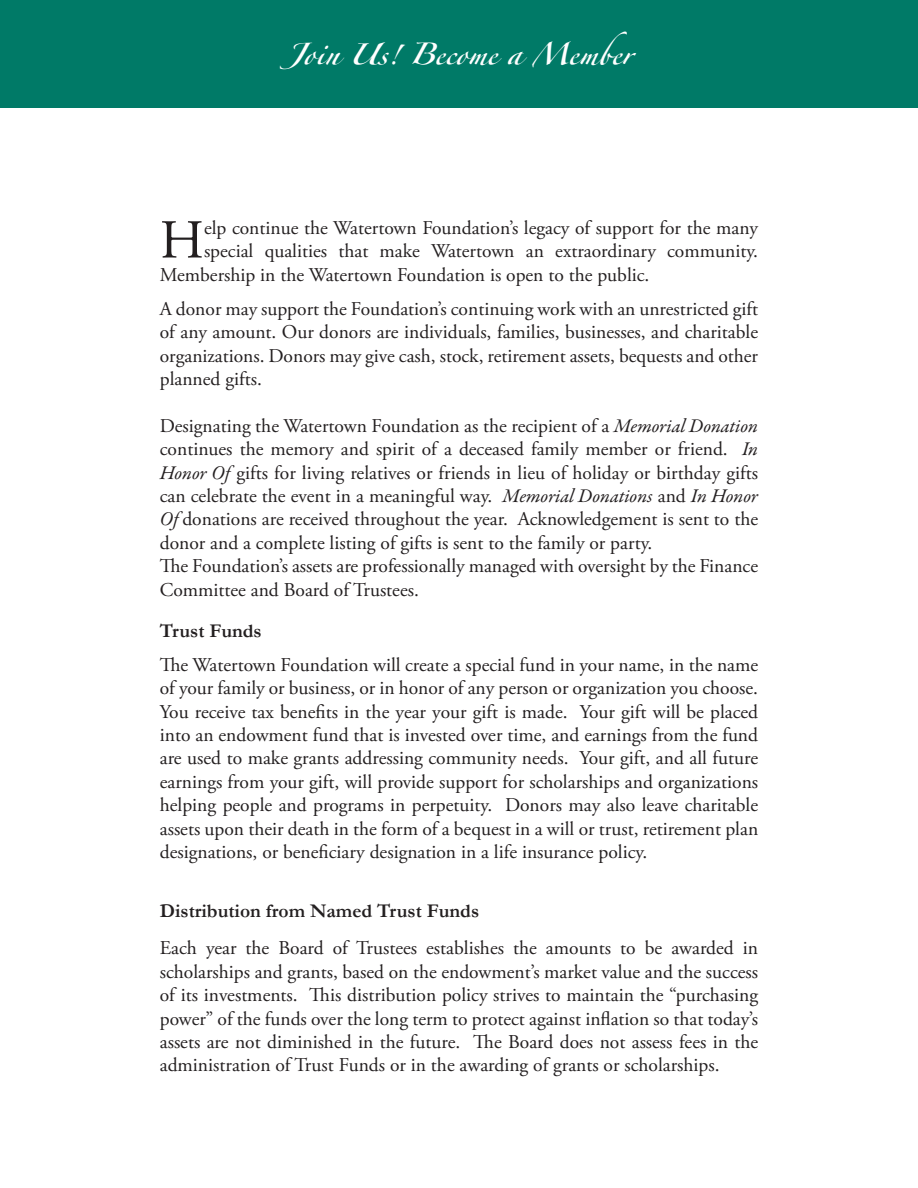
<style>
.page{position:relative;width:918px;height:1188px;background:#fff}
.page>*{position:absolute;margin:0;border:0;box-sizing:border-box;transform-origin:0 0}
.t1{font:54.75px "Adobe Garamond Pro";color:#231f20}
.t2{font:48px "Zapfino Forte LT Pro";color:#fff}
.t3{font:19.5px/23.4px "Adobe Garamond Pro";color:#231f20;text-align:justify}
.t4{font:700 19.5px "Garamond";color:#231f20}
.s1{font-family:"Garamond Premr Pro";font-style:italic}
</style>
<div class="page">
<div style="left:0;top:0;width:918px;height:108px;background:#007a67"></div>
<h2 class="t2" style="left:286px;top:19px;width:347px">Join Us! Become a Member</h2>
<h1 class="t1" style="left:160px;top:207px;width:46px">H</h1>
<p class="t3" style="left:204px;top:217px;width:556px">elp continue the Watertown Foundation’s legacy of support for the many</p>
<p class="t3" style="left:204px;top:240px;width:556px">special qualities that make Watertown an extraordinary community.</p>
<p class="t3" style="left:160px;top:264px;width:491px">Membership in the Watertown Foundation is open to the public.</p>
<p class="t3" style="left:160px;top:298px;width:600px">A donor may support the Foundation’s continuing work with an unrestricted gift of any amount. Our donors are individuals, families, businesses, and charitable organizations. Donors may give cash, stock, retirement assets, bequests and other planned gifts.</p>
<p class="t3" style="left:160px;top:415px;width:600px;text-align:left">Designating the Watertown Foundation as the recipient of a <span class="s1">Memorial Donation </span>continues the memory and spirit of a deceased family member or friend. <span class="s1">In Honor Of</span> gifts for living relatives or friends in lieu of holiday or birthday gifts can celebrate the event in a meaningful way. <span class="s1">Memorial Donations</span> and <span class="s1">In Honor Of</span> donations are received throughout the year. Acknowledgement is sent to the donor and a complete listing of gifts is sent to the family or party.<br>The Foundation’s assets are professionally managed with oversight by the Finance Committee and Board of Trustees.</p>
<p class="t4" style="left:160px;top:618px;width:103px">Trust Funds</p>
<p class="t3" style="left:160px;top:654px;width:600px">The Watertown Foundation will create a special fund in your name, in the name of your family or business, or in honor of any person or organization you choose.<br>You receive tax benefits in the year your gift is made. Your gift will be placed into an endowment fund that is invested over time, and earnings from the fund are used to make grants addressing community needs. Your gift, and all future earnings from your gift, will provide support for scholarships and organizations helping people and programs in perpetuity. Donors may also leave charitable assets upon their death in the form of a bequest in a will or trust, retirement plan designations, or beneficiary designation in a life insurance policy.</p>
<p class="t4" style="left:160px;top:898px;width:321px">Distribution from Named Trust Funds</p>
<p class="t3" style="left:160px;top:937px;width:600px">Each year the Board of Trustees establishes the amounts to be awarded in scholarships and grants, based on the endowment’s market value and the success of its investments. This distribution policy strives to maintain the “purchasing power” of the funds over the long term to protect against inflation so that today’s assets are not diminished in the future. The Board does not assess fees in the administration of Trust Funds or in the awarding of grants or scholarships.</p>
</div>
